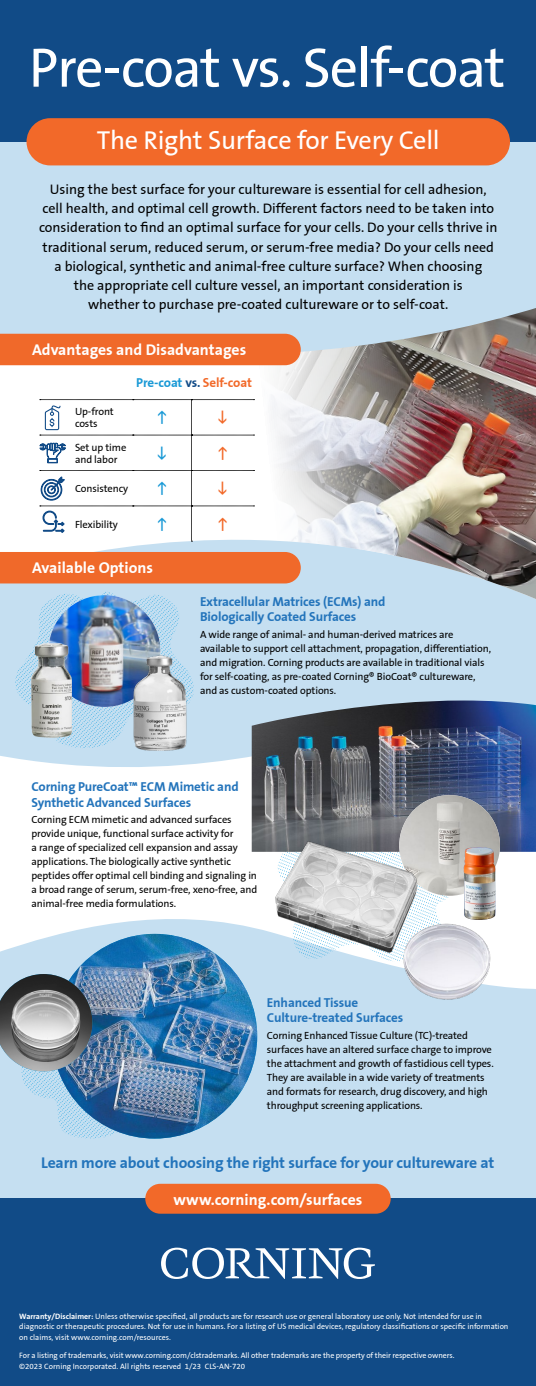
<style>
.page{position:relative;width:536px;height:1386px;background:#fff}
.page>*{position:absolute;margin:0;border:0;box-sizing:border-box;transform-origin:0 0}
.t1{font:56px "Corning Sans";letter-spacing:-.025em;color:#fff}
.t2{font:26.25px "Corning Sans";letter-spacing:-.01em;color:#fff}
.t3{font:700 15.75px "Corning Sans";color:#fff}
.t4{font:700 15.75px "Corning Sans";letter-spacing:-.01em;color:#2374bb}
.t5{font:14px/19.2px "Corning Sans";color:#000;text-align:center}
.t6{font:700 13.12px/15.8px "Corning Sans";letter-spacing:-.01em;color:#2374bb}
.t7{font:700 13.12px "Corning Sans";letter-spacing:-.015em;color:#f26929}
.t8{font:10.5px/14px "Corning Sans";letter-spacing:-.01em;color:#000}
.t9{font:7.88px/10.5px "Corning Sans";color:#fff}
.s1{color:#1999d6}
.s2{color:#114b87}
.s3{font-weight:700}
</style>
<div class="page">
<div style="left:0;top:123px;width:536px;height:123px;background:#c5dff1"></div>
<div style="left:0;top:527px;width:536px;height:681px;background:#c5dff1"></div>
<svg style="left:0;top:399px;width:67px;height:185px"></svg>
<img style="left:67px;top:375px;width:469px;height:224px">
<svg style="left:0;top:246px;width:536px;height:129px;background:#bfd1df"></svg>
<div style="left:0;top:1199px;width:536px;height:187px;background:#114b87"></div>
<div style="left:145px;top:1184px;width:245px;height:30px;background:#f26929;border-radius:15px"></div>
<svg style="left:161px;top:1248px;width:214px;height:31px"></svg>
<div style="left:0;top:0;width:536px;height:142px;background:#114b87"></div>
<div style="left:27px;top:118px;width:483px;height:47px;background:#f26929;border-radius:24px"></div>
<div style="left:0;top:552px;width:301px;height:31px;background:#f0692a"></div>
<svg style="left:0;top:756px;width:536px;height:235px;fill:#fff"></svg>
<div style="left:0;top:334px;width:301px;height:31px;background:#f0692a"></div>
<svg style="left:15px;top:590px;width:181px;height:158px"></svg>
<svg style="left:271px;top:891px;width:192px;height:80px"></svg>
<img style="left:48px;top:595px;width:112px;height:112px">
<img style="left:133px;top:655px;width:53px;height:96px">
<img style="left:31px;top:643px;width:41px;height:95px">
<img style="left:52px;top:934px;width:205px;height:205px;border-radius:102px">
<img style="left:21px;top:974px;width:181px;height:165px">
<img style="left:0;top:974px;width:92px;height:97px">
<img style="left:251px;top:701px;width:285px;height:151px">
<img style="left:399px;top:795px;width:101px;height:101px;border-radius:50px">
<img style="left:265px;top:835px;width:163px;height:121px">
<img style="left:395px;top:921px;width:102px;height:79px">
<img style="left:463px;top:847px;width:32px;height:73px">
<svg style="left:40px;top:399px;width:214px;height:143px"></svg>
<h1 class="t1" style="left:29px;top:35px;width:478px">Pre-coat vs. Self-coat</h1>
<h2 class="t2" style="left:97px;top:125px;width:344px">The Right Surface for Every Cell</h2>
<p class="t5" style="left:39px;top:180px;width:460px">Using the best surface for your cultureware is essential for cell adhesion, cell health, and optimal cell growth. Different factors need to be taken into consideration to find an optimal surface for your cells. Do your cells thrive in traditional serum, reduced serum, or serum-free media? Do your cells need a biological, synthetic and animal-free culture surface? When choosing<br>the appropriate cell culture vessel, an important consideration is<br>whether to purchase pre-coated cultureware or to self-coat.</p>
<h3 class="t3" style="left:32px;top:340px;width:216px">Advantages and Disadvantages</h3>
<p class="t8" style="left:75px;top:405px;width:40px;line-height:12.2px">Up-front costs</p>
<p class="t8" style="left:75px;top:441px;width:53px;line-height:12.2px">Set up time and labor</p>
<p class="t8" style="left:75px;top:482px;width:55px">Consistency</p>
<p class="t8" style="left:75px;top:517px;width:44px">Flexibility</p>
<p class="t7" style="left:136px;top:375px;width:117px"><span class="s1">Pre-coat</span> <span class="s2">vs.</span> Self-coat</p>
<h3 class="t3" style="left:32px;top:559px;width:122px">Available Options</h3>
<p class="t6" style="left:200px;top:593px;width:187px">Extracellular Matrices (ECMs) and<br>Biologically Coated Surfaces</p>
<p class="t8" style="left:200px;top:628px;width:292px">A wide range of animal- and human-derived matrices are available to support cell attachment, propagation, differentiation, and migration. Corning products are available in traditional vials for self-coating, as pre-coated Corning® BioCoat® cultureware, and as custom-coated options.</p>
<p class="t6" style="left:32px;top:779px;width:209px">Corning PureCoat™ ECM Mimetic and<br>Synthetic Advanced Surfaces</p>
<p class="t8" style="left:32px;top:813px;width:227px">Corning ECM mimetic and advanced surfaces provide unique, functional surface activity for<br>a range of specialized cell expansion and assay applications. The biologically active synthetic peptides offer optimal cell binding and signaling in a broad range of serum, serum-free, xeno-free, and animal-free media formulations.</p>
<p class="t6" style="left:267px;top:994px;width:138px">Enhanced Tissue<br>Culture-treated Surfaces</p>
<p class="t8" style="left:267px;top:1029px;width:228px">Corning Enhanced Tissue Culture (TC)-treated surfaces have an altered surface charge to improve the attachment and growth of fastidious cell types.<br>They are available in a wide variety of treatments and formats for research, drug discovery, and high throughput screening applications.</p>
<h3 class="t4" style="left:41px;top:1153px;width:454px">Learn more about choosing the right surface for your cultureware at</h3>
<h3 class="t3" style="left:173px;top:1190px;width:190px">www.corning.com/surfaces</h3>
<p class="t9" style="left:19px;top:1311px;width:490px"><span class="s3">Warranty/Disclaimer:</span> Unless otherwise specified, all products are for research use or general laboratory use only. Not intended for use in diagnostic or therapeutic procedures. Not for use in humans. For a listing of US medical devices, regulatory classifications or specific information on claims, visit www.corning.com/resources.</p>
<p class="t9" style="left:19px;top:1350px;width:436px">For a listing of trademarks, visit www.corning.com/clstrademarks. All other trademarks are the property of their respective owners. ©2023 Corning Incorporated. All rights reserved 1/23 CLS-AN-720</p>
</div>
